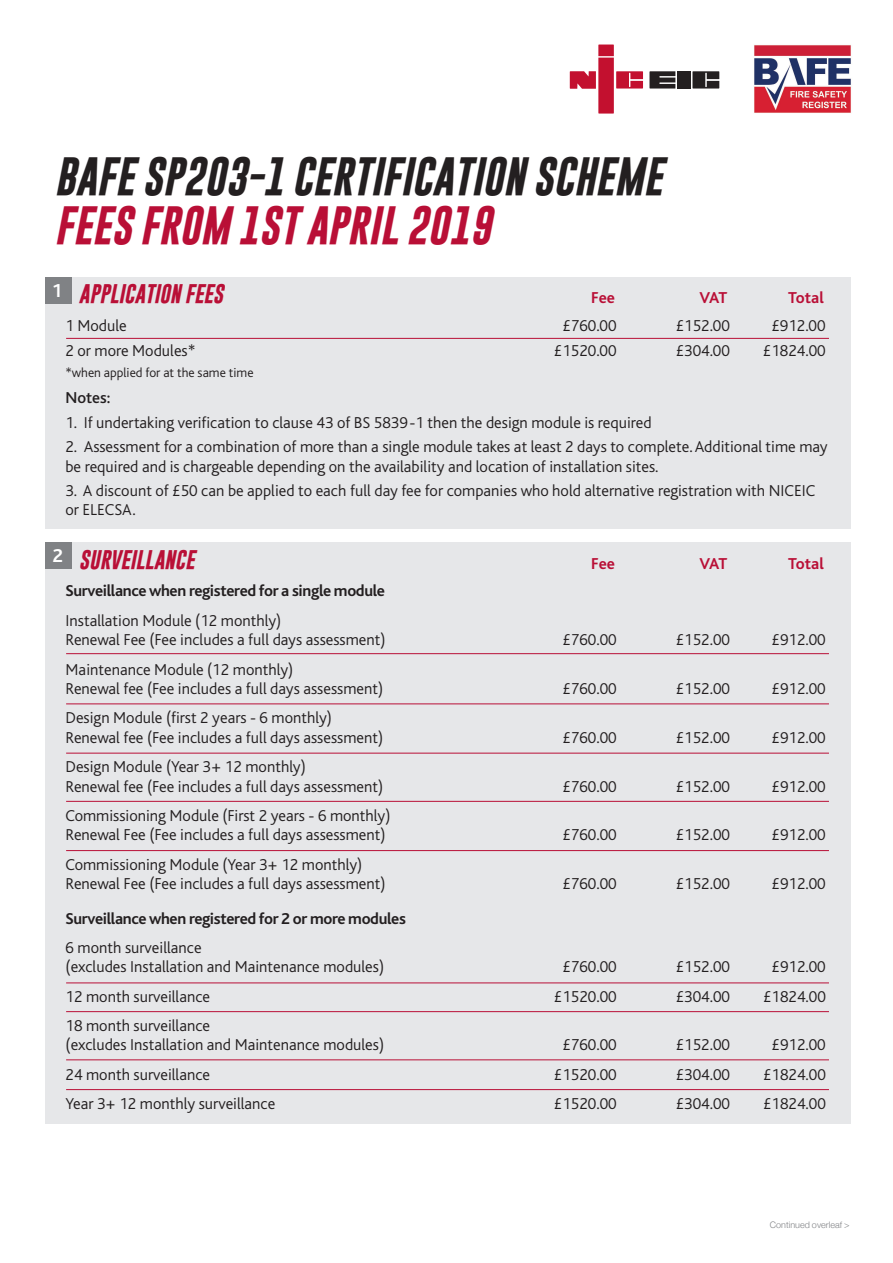
<style>
.page{position:relative;width:893px;height:1263px;background:#fff}
.page>*{position:absolute;margin:0;border:0;box-sizing:border-box;transform-origin:0 0}
.t1{font:italic 700 39px "Gobold";color:#231f20}
.t2{font:italic 700 39px "Gobold";color:#b90f36}
.t3{font:italic 700 19.5px "Gobold";color:#b90f36}
.t4{font:700 19.5px "Bliss";color:#fff}
.t5{font:300 16.5px/19.5px "Bliss";color:#231f20}
.t6{font:700 16.5px "Bliss";letter-spacing:-.02em;color:#231f20}
.t7{font:700 16.5px "Bliss";letter-spacing:-.01em;color:#b90f36}
.t8{font:500 16.5px "Bliss";color:#231f20}
.t9{font:300 13.5px "Bliss";color:#231f20}
.t10{font:300 9px "Helvetica Neue";color:#808285}
</style>
<div class="page">
<div style="left:45px;top:277px;width:805px;height:251px;background:#e6e7e9"></div>
<div style="left:45px;top:542px;width:806px;height:581px;background:#e6e7e9"></div>
<svg style="left:692px;top:71px;width:27px;height:18px"></svg>
<svg style="left:649px;top:71px;width:26px;height:18px"></svg>
<div style="left:677px;top:71px;width:13px;height:18px;background:#231f20"></div>
<svg style="left:570px;top:45px;width:73px;height:69px"></svg>
<img style="left:754px;top:45px;width:97px;height:68px">
<hr style="left:66px;top:338px;width:763px;height:1px;background:#b90f36">
<div style="left:46px;top:543px;width:26px;height:26px;background:#808285"></div>
<div style="left:45px;top:277px;width:26px;height:26px;background:#808285"></div>
<hr style="left:66px;top:653px;width:763px;height:1px;background:#b90f36">
<hr style="left:66px;top:703px;width:763px;height:1px;background:#b90f36">
<hr style="left:66px;top:753px;width:763px;height:1px;background:#b90f36">
<hr style="left:66px;top:801px;width:763px;height:1px;background:#b90f36">
<hr style="left:66px;top:850px;width:763px;height:1px;background:#b90f36">
<hr style="left:66px;top:982px;width:763px;height:1px;background:#b90f36">
<hr style="left:66px;top:1011px;width:763px;height:1px;background:#b90f36">
<hr style="left:66px;top:1059px;width:763px;height:1px;background:#b90f36">
<hr style="left:66px;top:1089px;width:763px;height:1px;background:#b90f36">
<h1 class="t1" style="left:55px;top:158px;width:609px">BAFE SP203-1 CERTIFICATION SCHEME</h1>
<h1 class="t2" style="left:55px;top:208px;width:438px">FEES FROM 1ST APRIL 2019</h1>
<p class="t3" style="left:52px;top:285px;width:173px"><sup>1</sup> APPLICATION FEES</p>
<p class="t7" style="left:591px;top:291px;width:25px">Fee</p>
<p class="t7" style="left:699px;top:291px;width:29px">VAT</p>
<p class="t7" style="left:788px;top:291px;width:37px">Total</p>
<p class="t5" style="left:65px;top:317px;width:63px">1 Module</p>
<p class="t5" style="left:562px;top:317px;width:56px">£760.00</p>
<p class="t5" style="left:676px;top:317px;width:56px">£152.00</p>
<p class="t5" style="left:771px;top:317px;width:56px">£912.00</p>
<p class="t5" style="left:65px;top:342px;width:132px">2 or more Modules*</p>
<p class="t5" style="left:554px;top:342px;width:64px">£1520.00</p>
<p class="t5" style="left:676px;top:342px;width:56px">£304.00</p>
<p class="t5" style="left:763px;top:342px;width:64px">£1824.00</p>
<p class="t9" style="left:65px;top:368px;width:190px">*when applied for at the same time</p>
<p class="t8" style="left:65px;top:391px;width:47px">Notes:</p>
<p class="t5" style="left:65px;top:414px;width:588px">1. If undertaking verification to clause 43 of BS 5839-1 then the design module is required</p>
<p class="t5" style="left:65px;top:438px;width:764px">2. Assessment for a combination of more than a single module takes at least 2 days to complete. Additional time may be required and is chargeable depending on the availability and location of installation sites.</p>
<p class="t5" style="left:65px;top:482px;width:751px">3. A discount of £50 can be applied to each full day fee for companies who hold alternative registration with NICEIC or ELECSA.</p>
<p class="t4" style="left:53px;top:548px;width:12px">2</p>
<p class="t3" style="left:79px;top:551px;width:117px">SURVEILLANCE</p>
<p class="t7" style="left:591px;top:557px;width:25px">Fee</p>
<p class="t7" style="left:699px;top:557px;width:29px">VAT</p>
<p class="t7" style="left:788px;top:557px;width:37px">Total</p>
<p class="t6" style="left:66px;top:585px;width:321px">Surveillance when registered for a single module</p>
<p class="t5" style="left:66px;top:612px;width:321px">Installation Module (12 monthly)<br>Renewal Fee (Fee includes a full days assessment)</p>
<p class="t5" style="left:66px;top:661px;width:319px">Maintenance Module (12 monthly)<br>Renewal fee (Fee includes a full days assessment)</p>
<p class="t5" style="left:66px;top:710px;width:319px">Design Module (first 2 years - 6 monthly)<br>Renewal fee (Fee includes a full days assessment)</p>
<p class="t5" style="left:66px;top:758px;width:319px">Design Module (Year 3+ 12 monthly)<br>Renewal fee (Fee includes a full days assessment)</p>
<p class="t5" style="left:66px;top:807px;width:326px">Commissioning Module (First 2 years - 6 monthly)<br>Renewal Fee (Fee includes a full days assessment)</p>
<p class="t5" style="left:66px;top:856px;width:321px">Commissioning Module (Year 3+ 12 monthly)<br>Renewal Fee (Fee includes a full days assessment)</p>
<p class="t6" style="left:66px;top:912px;width:342px">Surveillance when registered for 2 or more modules</p>
<p class="t5" style="left:66px;top:939px;width:320px">6 month surveillance<br>(excludes Installation and Maintenance modules)</p>
<p class="t5" style="left:562px;top:632px;width:56px">£760.00</p>
<p class="t5" style="left:676px;top:632px;width:56px">£152.00</p>
<p class="t5" style="left:771px;top:632px;width:56px">£912.00</p>
<p class="t5" style="left:562px;top:680px;width:56px">£760.00</p>
<p class="t5" style="left:676px;top:680px;width:56px">£152.00</p>
<p class="t5" style="left:771px;top:680px;width:56px">£912.00</p>
<p class="t5" style="left:562px;top:729px;width:56px">£760.00</p>
<p class="t5" style="left:676px;top:729px;width:56px">£152.00</p>
<p class="t5" style="left:771px;top:729px;width:56px">£912.00</p>
<p class="t5" style="left:562px;top:778px;width:56px">£760.00</p>
<p class="t5" style="left:676px;top:778px;width:56px">£152.00</p>
<p class="t5" style="left:771px;top:778px;width:56px">£912.00</p>
<p class="t5" style="left:562px;top:827px;width:56px">£760.00</p>
<p class="t5" style="left:676px;top:827px;width:56px">£152.00</p>
<p class="t5" style="left:771px;top:827px;width:56px">£912.00</p>
<p class="t5" style="left:562px;top:875px;width:56px">£760.00</p>
<p class="t5" style="left:676px;top:875px;width:56px">£152.00</p>
<p class="t5" style="left:771px;top:875px;width:56px">£912.00</p>
<p class="t5" style="left:562px;top:959px;width:56px">£760.00</p>
<p class="t5" style="left:676px;top:959px;width:56px">£152.00</p>
<p class="t5" style="left:771px;top:959px;width:56px">£912.00</p>
<p class="t5" style="left:66px;top:988px;width:146px">12 month surveillance</p>
<p class="t5" style="left:554px;top:988px;width:64px">£1520.00</p>
<p class="t5" style="left:676px;top:988px;width:56px">£304.00</p>
<p class="t5" style="left:763px;top:988px;width:64px">£1824.00</p>
<p class="t5" style="left:66px;top:1017px;width:320px">18 month surveillance<br>(excludes Installation and Maintenance modules)</p>
<p class="t5" style="left:562px;top:1037px;width:56px">£760.00</p>
<p class="t5" style="left:676px;top:1037px;width:56px">£152.00</p>
<p class="t5" style="left:771px;top:1037px;width:56px">£912.00</p>
<p class="t5" style="left:66px;top:1066px;width:146px">24 month surveillance</p>
<p class="t5" style="left:554px;top:1066px;width:64px">£1520.00</p>
<p class="t5" style="left:676px;top:1066px;width:56px">£304.00</p>
<p class="t5" style="left:763px;top:1066px;width:64px">£1824.00</p>
<p class="t5" style="left:66px;top:1095px;width:211px">Year 3+ 12 monthly surveillance</p>
<p class="t5" style="left:554px;top:1095px;width:64px">£1520.00</p>
<p class="t5" style="left:676px;top:1095px;width:56px">£304.00</p>
<p class="t5" style="left:763px;top:1095px;width:64px">£1824.00</p>
<p class="t10" style="left:770px;top:1217px;width:81px">Continued overleaf &gt;</p>
</div>
